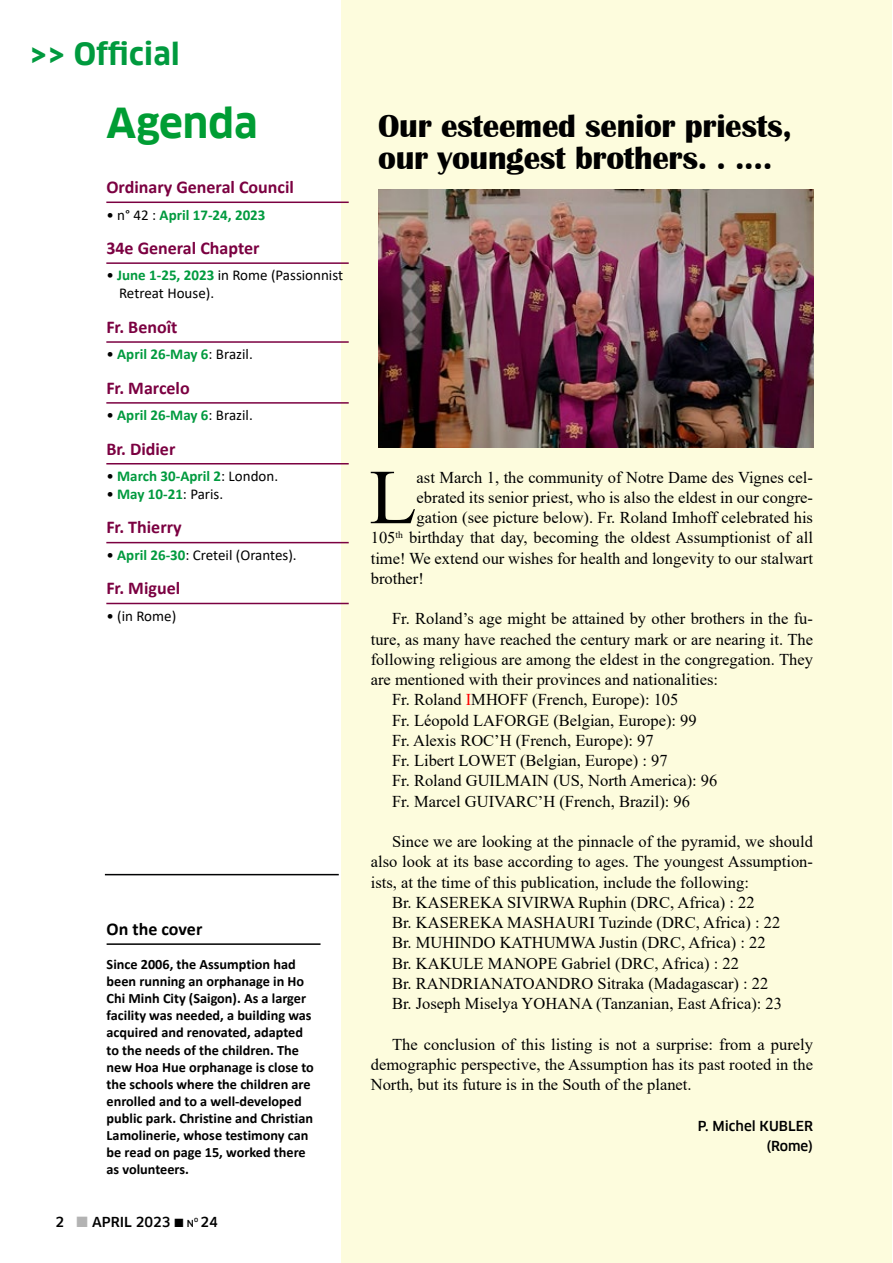
<style>
.page{position:relative;width:893px;height:1263px;background:#fff}
.page>*{position:absolute;margin:0;border:0;box-sizing:border-box;transform-origin:0 0}
.t1{font:77.7px "Times New Roman";color:#000}
.t2{font:700 40.5px "Clan";color:#009d34}
.t3{font:700 33px/31.5px "Britannic";letter-spacing:-.01em;color:#000}
.t4{font:700 30px "Clan";color:#009a3e}
.t5{font:700 18px "Calibri";color:#7b0041}
.t6{font:700 18px "Calibri";color:#000}
.t7{font:16.5px/20.2px "Times New Roman";color:#000;text-align:justify}
.t8{font:15px/18px "Calibri";color:#000}
.t9{font:700 15px "Calibri";color:#009a3e}
.t10{font:700 14.25px/17.1px "Calibri";color:#000}
.t11{font:500 13.5px/20.2px "Clan";color:#000;text-align:right}
.t12{font:500 13.5px "Clan";color:#000}
.t13{font:500 5.55px "Clan";color:#000}
.s1{font-weight:400;color:#000}
.s2{font-weight:700;color:#009a3e}
.s3{color:#b3b3b3}
.s4{font-size:9.45px}
.s5{color:#f00}
</style>
<div class="page">
<div style="left:341px;top:0;width:551px;height:1263px;background:#fdfcdd"></div>
<hr style="left:106px;top:202px;width:243px;height:1px;background:#7b0041">
<hr style="left:106px;top:262px;width:243px;height:2px;background:#7b0041">
<hr style="left:106px;top:341px;width:243px;height:2px;background:#7b0041">
<hr style="left:106px;top:402px;width:243px;height:2px;background:#7b0041">
<hr style="left:106px;top:463px;width:243px;height:1px;background:#7b0041">
<hr style="left:106px;top:542px;width:243px;height:1px;background:#7b0041">
<hr style="left:106px;top:603px;width:243px;height:1px;background:#7b0041">
<img style="left:378px;top:189px;width:435px;height:258px">
<hr style="left:105px;top:874px;width:234px;height:1px;background:#020203">
<hr style="left:107px;top:943px;width:214px;height:2px;background:#000">
<h3 class="t4" style="left:30px;top:37px;width:152px">&gt;&gt; Official</h3>
<h2 class="t2" style="left:106px;top:101px;width:153px">Agenda</h2>
<p class="t5" style="left:106px;top:174px;width:189px">Ordinary General Council</p>
<p class="t9" style="left:106px;top:204px;width:161px"><span class="s1">• n° 42 :</span> April 17-24, 2023</p>
<p class="t5" style="left:106px;top:235px;width:155px">34e General Chapter</p>
<p class="t8" style="left:119px;top:266px;width:226px;text-indent:-13px">• <span class="s2">June 1-25, 2023</span> in Rome (Passionnist<br>Retreat House).</p>
<p class="t5" style="left:106px;top:314px;width:73px">Fr. Benoît</p>
<p class="t9" style="left:106px;top:344px;width:148px"><span class="s1">•</span> April 26-May 6<span class="s1">: Brazil.</span></p>
<p class="t5" style="left:106px;top:375px;width:85px">Fr. Marcelo</p>
<p class="t9" style="left:106px;top:405px;width:148px"><span class="s1">•</span> April 26-May 6<span class="s1">: Brazil.</span></p>
<p class="t5" style="left:106px;top:436px;width:71px">Br. Didier</p>
<p class="t9" style="left:106px;top:465px;width:173px"><span class="s1">•</span> March 30-April 2<span class="s1">: London.</span></p>
<p class="t8" style="left:106px;top:485px;width:118px">• <span class="s2">May 10-21</span>: Paris.</p>
<p class="t5" style="left:106px;top:515px;width:77px">Fr. Thierry</p>
<p class="t8" style="left:106px;top:545px;width:192px">• <span class="s2">April 26-30</span>: Creteil (Orantes).</p>
<p class="t5" style="left:106px;top:575px;width:75px">Fr. Miguel</p>
<p class="t8" style="left:106px;top:606px;width:71px">• (in Rome)</p>
<p class="t6" style="left:107px;top:916px;width:97px">On the cover</p>
<p class="t10" style="left:107px;top:955px;width:209px">Since 2006, the Assumption had been running an orphanage in Ho<br>Chi Minh City (Saigon). As a larger facility was needed, a building was acquired and renovated, adapted to the needs of the children. The new Hoa Hue orphanage is close to the schools where the children are enrolled and to a well-developed public park. Christine and Christian<br>Lamolinerie, whose testimony can be read on page 15, worked there as volunteers.</p>
<p class="t11" style="left:77px;top:1211px;width:119px"><span class="s3">■</span> APRIL 2023 ■ <span class="s4">n</span></p>
<p class="t13" style="left:194px;top:1217px;width:6px">o</p>
<p class="t11" style="left:56px;top:1211px;width:10px">2</p>
<p class="t12" style="left:200px;top:1214px;width:19px">24</p>
<h3 class="t3" style="left:378px;top:111px;width:415px">Our esteemed senior priests, our youngest brothers. . .…</h3>
<h1 class="t1" style="left:369px;top:442px;width:49px">L</h1>
<p class="t7" style="left:417px;top:466px;width:398px">ast March 1, the community of Notre Dame des Vignes cel-</p>
<p class="t7" style="left:417px;top:487px;width:398px">ebrated its senior priest, who is also the eldest in our congre-</p>
<p class="t7" style="left:417px;top:507px;width:398px">gation (see picture below). Fr. Roland Imhoff celebrated his</p>
<p class="t7" style="left:371px;top:527px;width:444px">105<sup>th</sup> birthday that day, becoming the oldest Assumptionist of all</p>
<p class="t7" style="left:371px;top:547px;width:444px">time! We extend our wishes for health and longevity to our stalwart</p>
<p class="t7" style="left:371px;top:568px;width:55px">brother!</p>
<p class="t7" style="left:392px;top:608px;width:422px">Fr. Roland’s age might be attained by other brothers in the fu-</p>
<p class="t7" style="left:371px;top:628px;width:444px">ture, as many have reached the century mark or are nearing it. The</p>
<p class="t7" style="left:371px;top:649px;width:444px">following religious are among the eldest in the congregation. They</p>
<p class="t7" style="left:371px;top:669px;width:349px">are mentioned with their provinces and nationalities:</p>
<p class="t7" style="left:392px;top:689px;width:288px">Fr. Roland <span class="s5">I</span>MHOFF (French, Europe): 105</p>
<p class="t7" style="left:392px;top:709px;width:306px">Fr. Léopold LAFORGE (Belgian, Europe): 99</p>
<p class="t7" style="left:392px;top:730px;width:263px">Fr. Alexis ROC’H (French, Europe): 97</p>
<p class="t7" style="left:392px;top:750px;width:277px">Fr. Libert LOWET (Belgian, Europe) : 97</p>
<p class="t7" style="left:392px;top:770px;width:327px">Fr. Roland GUILMAIN (US, North America): 96</p>
<p class="t7" style="left:392px;top:790px;width:300px">Fr. Marcel GUIVARC’H (French, Brazil): 96</p>
<p class="t7" style="left:392px;top:831px;width:422px">Since we are looking at the pinnacle of the pyramid, we should</p>
<p class="t7" style="left:371px;top:851px;width:444px">also look at its base according to ages. The youngest Assumption-</p>
<p class="t7" style="left:371px;top:871px;width:380px">ists, at the time of this publication, include the following:</p>
<p class="t7" style="left:392px;top:892px;width:364px">Br. KASEREKA SIVIRWA Ruphin (DRC, Africa) : 22</p>
<p class="t7" style="left:392px;top:912px;width:390px">Br. KASEREKA MASHAURI Tuzinde (DRC, Africa) : 22</p>
<p class="t7" style="left:392px;top:932px;width:375px">Br. MUHINDO KATHUMWA Justin (DRC, Africa) : 22</p>
<p class="t7" style="left:392px;top:952px;width:348px">Br. KAKULE MANOPE Gabriel (DRC, Africa) : 22</p>
<p class="t7" style="left:392px;top:973px;width:378px">Br. RANDRIANATOANDRO Sitraka (Madagascar) : 22</p>
<p class="t7" style="left:392px;top:993px;width:392px">Br. Joseph Miselya YOHANA (Tanzanian, East Africa): 23</p>
<p class="t7" style="left:371px;top:1033px;width:444px;text-indent:21px">The conclusion of this listing is not a surprise: from a purely demographic perspective, the Assumption has its past rooted in the North, but its future is in the South of the planet.</p>
<p class="t11" style="left:698px;top:1116px;width:117px">P. Michel KUBLER (Rome)</p>
</div>
